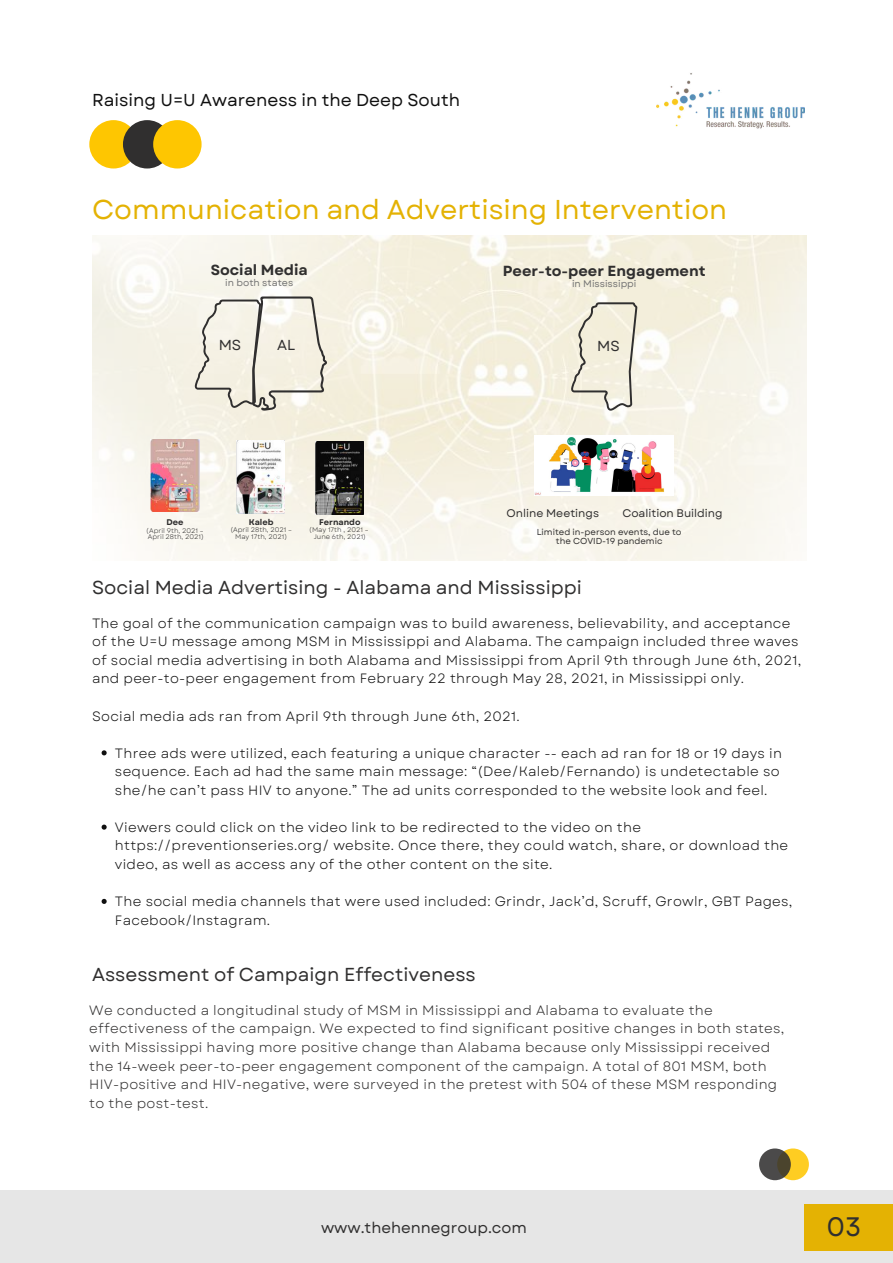
<style>
.page{position:relative;width:893px;height:1263px;background:#fff}
.page>*{position:absolute;margin:0;border:0;box-sizing:border-box;transform-origin:0 0}
.t1{font:27.22px "Garet";color:#e4b203}
.t2{font:26.7px "Garet";color:#302f2f}
.t3{font:18.75px "Garet";color:#302f2f}
.t4{font:17.25px "Garet";color:#101010}
.t5{font:15.23px "Garet";color:#302f2f}
.t6{font:700 14.62px "Garet";color:#302f2f}
.t7{font:14.48px "Garet";color:#302f2f}
.t8{font:13.5px/18.6px "Garet";letter-spacing:.02em;color:#101010}
.t9{font:13.5px/18.6px "Garet";letter-spacing:.02em;color:#302f2f}
.t10{font:11.1px "Garet";color:#302f2f}
.t11{font:9.6px "Garet";color:#737373}
.t12{font:8.7px/9.2px "Garet";color:#302f2f;text-align:center}
.t13{font:700 8.25px "Garet";color:#302f2f}
.t14{font:6.75px/6.8px "Garet";color:#302f2f;text-align:center}
</style>
<div class="page">
<img style="left:656px;top:73px;width:148px;height:56px">
<div style="left:0;top:1190px;width:893px;height:73px;background:#e6e6e6"></div>
<div style="left:804px;top:1205px;width:89px;height:46px;background:#e4b203"></div>
<img style="left:92px;top:236px;width:714px;height:324px">
<img style="left:151px;top:439px;width:48px;height:73px">
<img style="left:236px;top:441px;width:49px;height:72px">
<img style="left:315px;top:442px;width:49px;height:72px">
<svg style="left:195px;top:296px;width:132px;height:115px;background:#e4e0d5"></svg>
<svg style="left:571px;top:302px;width:66px;height:109px;background:#e3dfcf"></svg>
<img style="left:535px;top:435px;width:139px;height:61px">
<svg style="left:102px;top:750px;width:5px;height:5px"></svg>
<svg style="left:102px;top:824px;width:5px;height:6px"></svg>
<svg style="left:102px;top:899px;width:5px;height:5px"></svg>
<div style="left:89px;top:120px;width:49px;height:48px;background:#fec601;border-radius:50%"></div>
<div style="left:123px;top:120px;width:48px;height:48px;background:#302f2f;border-radius:50%"></div>
<div style="left:153px;top:120px;width:49px;height:48px;background:#fec601;border-radius:50%"></div>
<svg style="left:777px;top:1148px;width:32px;height:32px"></svg>
<svg style="left:759px;top:1148px;width:32px;height:32px"></svg>
<p class="t4" style="left:92px;top:87px;width:369px">Raising U=U Awareness in the Deep South</p>
<h1 class="t1" style="left:92px;top:190px;width:636px">Communication and Advertising Intervention</h1>
<p class="t6" style="left:211px;top:259px;width:99px">Social Media</p>
<p class="t11" style="left:225px;top:276px;width:69px">in both states</p>
<p class="t7" style="left:219px;top:335px;width:24px">MS</p>
<p class="t7" style="left:277px;top:335px;width:20px">AL</p>
<p class="t13" style="left:166px;top:516px;width:19px">Dee</p>
<p class="t14" style="left:146px;top:527px;width:59px;text-align:left">(April 9th, 2021 –<br>April 28th, 2021)</p>
<p class="t13" style="left:249px;top:516px;width:26px">Kaleb</p>
<p class="t14" style="left:230px;top:526px;width:63px">(April 28th, 2021 –<br>May 17th, 2021)</p>
<p class="t13" style="left:319px;top:516px;width:43px">Fernando</p>
<p class="t14" style="left:309px;top:526px;width:61px">(May 17th , 2021 –<br>June 6th, 2021)</p>
<p class="t6" style="left:503px;top:260px;width:204px">Peer-to-peer Engagement</p>
<p class="t11" style="left:572px;top:277px;width:66px">in Mississippi</p>
<p class="t7" style="left:597px;top:336px;width:24px">MS</p>
<p class="t10" style="left:506px;top:505px;width:94px">Online Meetings</p>
<p class="t10" style="left:622px;top:505px;width:102px">Coalition Building</p>
<p class="t12" style="left:537px;top:527px;width:146px">Limited in-person events, due to the COVID-19 pandemic</p>
<h3 class="t3" style="left:92px;top:573px;width:491px">Social Media Advertising - Alabama and Mississippi</h3>
<p class="t8" style="left:92px;top:614px;width:711px">The goal of the communication campaign was to build awareness, believability, and acceptance of the U=U message among MSM in Mississippi and Alabama. The campaign included three waves of social media advertising in both Alabama and Mississippi from April 9th through June 6th, 2021, and peer-to-peer engagement from February 22 through May 28, 2021, in Mississippi only.</p>
<p class="t8" style="left:92px;top:706px;width:429px">Social media ads ran from April 9th through June 6th, 2021.</p>
<p class="t8" style="left:115px;top:744px;width:668px">Three ads were utilized, each featuring a unique character -- each ad ran for 18 or 19 days in sequence. Each ad had the same main message: “(Dee/Kaleb/Fernando) is undetectable so she/he can’t pass HIV to anyone.” The ad units corresponded to the website look and feel.</p>
<p class="t8" style="left:115px;top:818px;width:675px">Viewers could click on the video link to be redirected to the video on the https://preventionseries.org/ website. Once there, they could watch, share, or download the video, as well as access any of the other content on the site.</p>
<p class="t8" style="left:115px;top:892px;width:679px">The social media channels that were used included: Grindr, Jack’d, Scruff, Growlr, GBT Pages,<br>Facebook/Instagram.</p>
<h3 class="t3" style="left:92px;top:961px;width:385px">Assessment of Campaign Effectiveness</h3>
<p class="t9" style="left:89px;top:1001px;width:696px">We conducted a longitudinal study of MSM in Mississippi and Alabama to evaluate the effectiveness of the campaign. We expected to find significant positive changes in both states, with Mississippi having more positive change than Alabama because only Mississippi received the 14-week peer-to-peer engagement component of the campaign. A total of 801 MSM, both HIV-positive and HIV-negative, were surveyed in the pretest with 504 of these MSM responding to the post-test.</p>
<p class="t5" style="left:321px;top:1217px;width:207px">www.thehennegroup.com</p>
<h2 class="t2" style="left:826px;top:1207px;width:36px">03</h2>
</div>
